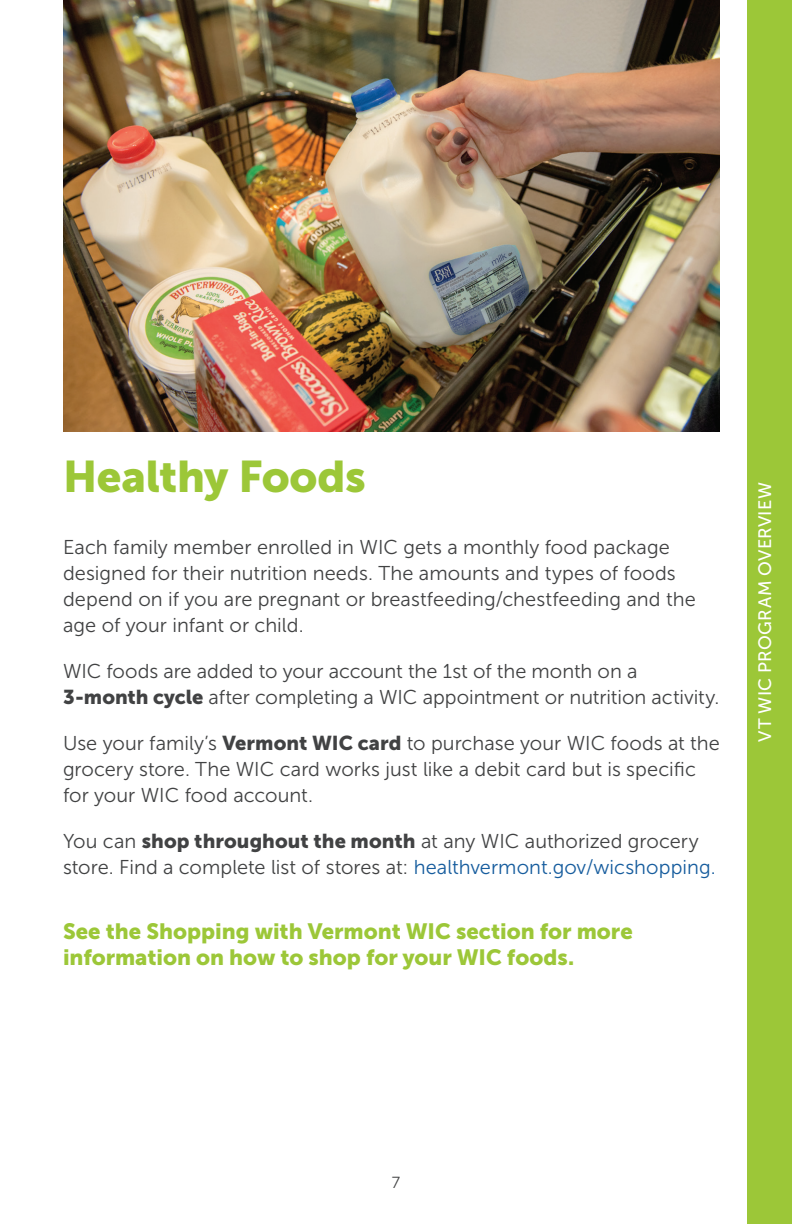
<style>
.page{position:relative;width:792px;height:1224px;background:#fff}
.page>*{position:absolute;margin:0;border:0;box-sizing:border-box;transform-origin:0 0}
.t1{font:44px "Museo Sans 900";letter-spacing:-.005em;color:#9cc738}
.t2{font:22px/26.4px "Museo Sans 900";color:#9cc738}
.Paragraph{font:20px/26px "Museo Sans 300";color:#414243}
.t3{font:18px "Museo Sans 500";letter-spacing:.02em;color:#fff}
.t4{font:16px "Museo Sans 300";color:#414243}
.s1{font-family:"Museo Sans 900"}
.s2{color:#175d9e}
</style>
<div class="page">
<div style="left:748px;top:0;width:44px;height:1224px;background:#9cc738"></div>
<img style="left:63px;top:0;width:657px;height:432px">
<h1 class="t1" style="left:63px;top:452px;width:304px">Healthy Foods</h1>
<p class="Paragraph" style="left:63px;top:534px;width:634px">Each family member enrolled in WIC gets a monthly food package designed for their nutrition needs. The amounts and types of foods depend on if you are pregnant or breastfeeding/chestfeeding and the age of your infant or child.</p>
<p class="Paragraph" style="left:63px;top:658px;width:658px">WIC foods are added to your account the 1st of the month on a<br><span class="s1">3-month cycle</span> after completing a WIC appointment or nutrition activity.</p>
<p class="Paragraph" style="left:63px;top:731px;width:659px">Use your family’s <span class="s1">Vermont WIC card</span> to purchase your WIC foods at the grocery store. The WIC card works just like a debit card but is specific for your WIC food account.</p>
<p class="Paragraph" style="left:63px;top:829px;width:654px">You can <span class="s1">shop throughout the month</span> at any WIC authorized grocery store. Find a complete list of stores at: <span class="s2">healthvermont.gov/wicshopping.</span></p>
<h3 class="t2" style="left:63px;top:918px;width:571px">See the Shopping with Vermont WIC section for more information on how to shop for your WIC foods.</h3>
<p class="t3" style="left:755px;top:742px;width:261px;rotate:-90deg">VT WIC PROGRAM OVERVIEW</p>
<p class="t4" style="left:392px;top:1174px;width:10px">7</p>
</div>
